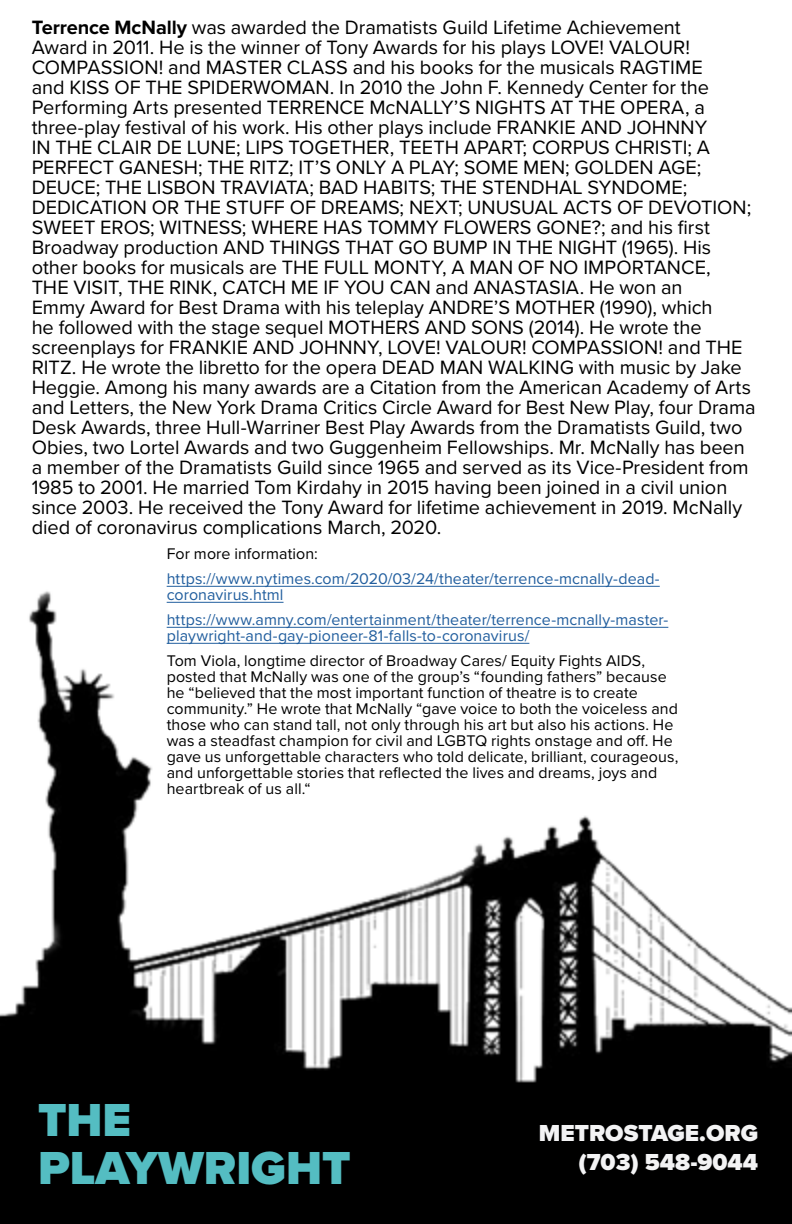
<style>
.page{position:relative;width:792px;height:1224px;background:#fff}
.page>*{position:absolute;margin:0;border:0;box-sizing:border-box;transform-origin:0 0}
.t1{font:900 48px/48px "Proxima Nova";color:#54bdc2}
.t2{font:900 24px/28.8px "Proxima Nova";color:#f3f3f4;text-align:right}
.t3{font:20px/20px "Proxima Nova";color:#000}
.t4{font:16px/16px "Proxima Nova";letter-spacing:.005em;color:#000}
.t5{font:16px/16px "Proxima Nova";letter-spacing:.005em;color:#215e9e}
.s1{font-weight:700}
</style>
<div class="page">
<img style="left:0;top:585px;width:792px;height:639px">
<div style="left:18px;top:1110px;width:300px;height:96px;background:#000"></div>
<hr style="left:167px;top:586px;width:493px;height:1px;background:#215e9e">
<hr style="left:167px;top:602px;width:117px;height:1px;background:#215e9e">
<hr style="left:167px;top:627px;width:501px;height:1px;background:#215e9e">
<hr style="left:167px;top:643px;width:362px;height:1px;background:#215e9e">
<div style="left:38px;top:1098px;width:405px;height:108px;background:#000"></div>
<p class="t3" style="left:32px;top:16px;width:726px"><span class="s1">Terrence McNally</span> was awarded the Dramatists Guild Lifetime Achievement<br>Award in 2011. He is the winner of Tony Awards for his plays LOVE! VALOUR!<br>COMPASSION! and MASTER CLASS and his books for the musicals RAGTIME<br>and KISS OF THE SPIDERWOMAN. In 2010 the John F. Kennedy Center for the Performing Arts presented TERRENCE McNALLY’S NIGHTS AT THE OPERA, a three-play festival of his work. His other plays include FRANKIE AND JOHNNY<br>IN THE CLAIR DE LUNE; LIPS TOGETHER, TEETH APART; CORPUS CHRISTI; A PERFECT GANESH; THE RITZ; IT’S ONLY A PLAY; SOME MEN; GOLDEN AGE; DEUCE; THE LISBON TRAVIATA; BAD HABITS; THE STENDHAL SYNDOME; DEDICATION OR THE STUFF OF DREAMS; NEXT; UNUSUAL ACTS OF DEVOTION; SWEET EROS; WITNESS; WHERE HAS TOMMY FLOWERS GONE?; and his first Broadway production AND THINGS THAT GO BUMP IN THE NIGHT (1965). His other books for musicals are THE FULL MONTY, A MAN OF NO IMPORTANCE,<br>THE VISIT, THE RINK, CATCH ME IF YOU CAN and ANASTASIA. He won an<br>Emmy Award for Best Drama with his teleplay ANDRE’S MOTHER (1990), which<br>he followed with the stage sequel MOTHERS AND SONS (2014). He wrote the screenplays for FRANKIE AND JOHNNY, LOVE! VALOUR! COMPASSION! and THE RITZ. He wrote the libretto for the opera DEAD MAN WALKING with music by Jake Heggie. Among his many awards are a Citation from the American Academy of Arts and Letters, the New York Drama Critics Circle Award for Best New Play, four Drama Desk Awards, three Hull-Warriner Best Play Awards from the Dramatists Guild, two Obies, two Lortel Awards and two Guggenheim Fellowships. Mr. McNally has been a member of the Dramatists Guild since 1965 and served as its Vice-President from 1985 to 2001. He married Tom Kirdahy in 2015 having been joined in a civil union since 2003. He received the Tony Award for lifetime achievement in 2019. McNally died of coronavirus complications March, 2020.</p>
<p class="t4" style="left:167px;top:545px;width:153px">For more information:</p>
<p class="t5" style="left:167px;top:570px;width:495px">https://www.nytimes.com/2020/03/24/theater/terrence-mcnally-dead&shy;coronavirus.html</p>
<p class="t5" style="left:167px;top:611px;width:503px">https://www.amny.com/entertainment/theater/terrence-mcnally-master&shy;playwright-and-gay-pioneer-81-falls-to-coronavirus/</p>
<p class="t4" style="left:167px;top:652px;width:513px">Tom Viola, longtime director of Broadway Cares/ Equity Fights AIDS, posted that McNally was one of the group’s “founding fathers” because he “believed that the most important function of theatre is to create community.” He wrote that McNally “gave voice to both the voiceless and those who can stand tall, not only through his art but also his actions. He was a steadfast champion for civil and LGBTQ rights onstage and off. He gave us unforgettable characters who told delicate, brilliant, courageous, and unforgettable stories that reflected the lives and dreams, joys and heartbreak of us all.“</p>
<h1 class="t1" style="left:38px;top:1096px;width:314px">THE<br>PLAYWRIGHT</h1>
<p class="t2" style="left:539px;top:1119px;width:221px">METROSTAGE.ORG (703) 548-9044</p>
</div>
